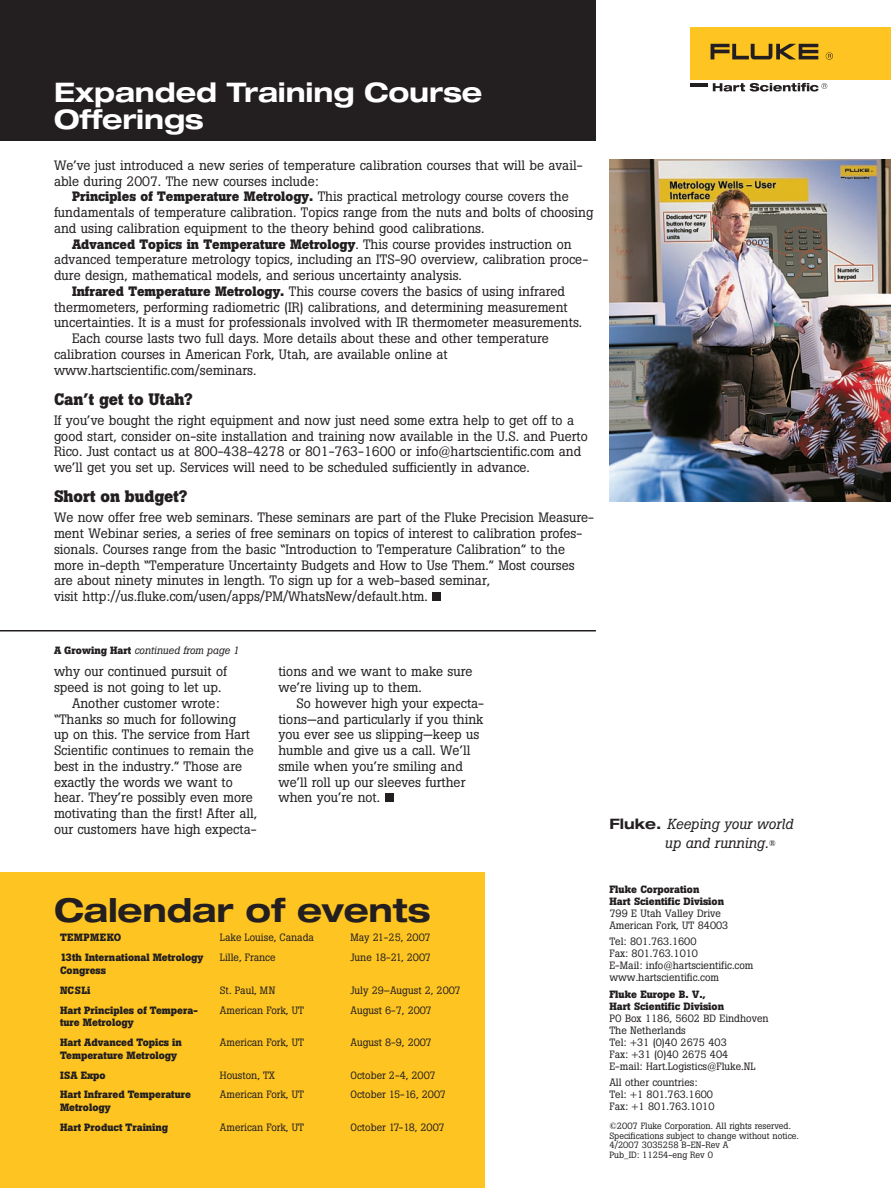
<style>
.page{position:relative;width:891px;height:1188px;background:#fff}
.page>*{position:absolute;margin:0;border:0;box-sizing:border-box;transform-origin:0 0}
.t1{font:700 expanded 33px "Helvetica Neue";letter-spacing:-.005em;color:#231f20}
.t2{font:700 expanded 27px/27px "Helvetica Neue";letter-spacing:-.005em;color:#fff}
.t3{font:700 16.5px "Boton";color:#231f20}
.t4{font:italic 14.4px/18.9px "Boton";color:#231f20}
.t5{font:13.5px/15.8px "Boton";color:#231f20}
.t6{font:700 13.5px "Boton";color:#231f20}
.t7{font:10.5px/12px "Boton";color:#231f20}
.t8{font:700 10.5px/12.6px "Boton";color:#231f20}
.t9{font:italic 10.5px "Boton";color:#231f20}
.t10{font:700 10.5px "Boton";letter-spacing:.05em;color:#231f20}
.t11{font:9px/9.8px "Boton";color:#231f20}
.s1{font-weight:700}
.s2{font-weight:400}
.s3{font-weight:700;font-style:normal}
.s4{font-family:"Helvetica Neue";font-weight:700;font-style:normal;font-stretch:expanded}
.s5{font-size:8.4px}
</style>
<div class="page">
<div style="left:691px;top:27px;width:200px;height:52px;background:#fec422"></div>
<svg style="left:711px;top:44px;width:107px;height:15px"></svg>
<svg style="left:826px;top:52px;width:7px;height:8px"></svg>
<svg style="left:713px;top:83px;width:114px;height:9px"></svg>
<hr style="left:691px;top:83px;width:17px;height:4px;background:#231f20">
<div style="left:0;top:0;width:596px;height:141px;background:#231f20"></div>
<div style="left:0;top:872px;width:485px;height:316px;background:#fec422"></div>
<div style="left:433px;top:592px;width:8px;height:9px;background:#231f20"></div>
<img style="left:609px;top:160px;width:282px;height:342px">
<div style="left:385px;top:794px;width:8px;height:8px;background:#231f20"></div>
<hr style="left:0;top:630px;width:596px;height:2px;background:#231f20">
<h2 class="t2" style="left:54px;top:78px;width:430px">Expanded Training Course<br>Offerings</h2>
<p class="t5" style="left:54px;top:157px;width:530px">We’ve just introduced a new series of temperature calibration courses that will be avail&shy;able during 2007. The new courses include:</p>
<p class="t5" style="left:72px;top:189px;width:498px"><span class="s1">Principles of Temperature Metrology.</span> This practical metrology course covers the</p>
<p class="t5" style="left:54px;top:205px;width:541px">fundamentals of temperature calibration. Topics range from the nuts and bolts of choosing</p>
<p class="t5" style="left:54px;top:220px;width:432px">and using calibration equipment to the theory behind good calibrations.</p>
<p class="t6" style="left:72px;top:236px;width:501px">Advanced Topics in Temperature Metrology<span class="s2">. This course provides instruction on</span></p>
<p class="t5" style="left:54px;top:252px;width:536px">advanced temperature metrology topics, including an ITS-90 overview, calibration proce-</p>
<p class="t5" style="left:54px;top:268px;width:410px">dure design, mathematical models, and serious uncertainty analysis.</p>
<p class="t5" style="left:72px;top:283px;width:495px"><span class="s1">Infrared Temperature Metrology.</span> This course covers the basics of using infrared</p>
<p class="t5" style="left:54px;top:299px;width:515px">thermometers, performing radiometric (IR) calibrations, and determining measurement</p>
<p class="t5" style="left:54px;top:315px;width:530px">uncertainties. It is a must for professionals involved with IR thermometer measurements.</p>
<p class="t5" style="left:72px;top:331px;width:478px">Each course lasts two full days. More details about these and other temperature</p>
<p class="t5" style="left:54px;top:346px;width:395px">calibration courses in American Fork, Utah, are available online at</p>
<p class="t5" style="left:54px;top:362px;width:204px">www.hartscientific.com/seminars.</p>
<p class="t3" style="left:54px;top:389px;width:140px">Can’t get to Utah?</p>
<p class="t5" style="left:54px;top:412px;width:535px">If you’ve bought the right equipment and now just need some extra help to get off to a good start, consider on-site installation and training now available in the U.S. and Puerto Rico. Just contact us at 800-438-4278 or 801-763-1600 or info@hartscientific.com and we’ll get you set up. Services will need to be scheduled sufficiently in advance.</p>
<p class="t3" style="left:54px;top:487px;width:135px">Short on budget?</p>
<p class="t5" style="left:54px;top:510px;width:542px">We now offer free web seminars. These seminars are part of the Fluke Precision Measure&shy;ment Webinar series, a series of free seminars on topics of interest to calibration profes&shy;sionals. Courses range from the basic “Introduction to Temperature Calibration” to the more in-depth “Temperature Uncertainty Budgets and How to Use Them.” Most courses are about ninety minutes in length. To sign up for a web-based seminar,<br>visit http://us.fluke.com/usen/apps/PM/WhatsNew/default.htm.</p>
<p class="t9" style="left:54px;top:644px;width:187px"><span class="s3">A Growing Hart</span> continued from page 1</p>
<p class="t5" style="left:54px;top:664px;width:175px">why our continued pursuit of</p>
<p class="t5" style="left:54px;top:679px;width:169px">speed is not going to let up.</p>
<p class="t5" style="left:72px;top:695px;width:149px">Another customer wrote:</p>
<p class="t5" style="left:54px;top:711px;width:184px">“Thanks so much for following</p>
<p class="t5" style="left:54px;top:727px;width:198px">up on this. The service from Hart</p>
<p class="t5" style="left:54px;top:742px;width:201px">Scientific continues to remain the</p>
<p class="t5" style="left:54px;top:758px;width:190px">best in the industry.” Those are</p>
<p class="t5" style="left:54px;top:774px;width:180px">exactly the words we want to</p>
<p class="t5" style="left:54px;top:790px;width:200px">hear. They’re possibly even more</p>
<p class="t5" style="left:54px;top:805px;width:205px">motivating than the first! After all,</p>
<p class="t5" style="left:54px;top:821px;width:204px">our customers have high expecta-</p>
<p class="t5" style="left:278px;top:664px;width:196px">tions and we want to make sure we’re living up to them.</p>
<p class="t5" style="left:278px;top:695px;width:207px;text-indent:18px">So however high your expecta&shy;tions—and particularly if you think you ever see us slipping—keep us humble and give us a call. We’ll smile when you’re smiling and we’ll roll up our sleeves further when you’re not.</p>
<h1 class="t1" style="left:54px;top:889px;width:378px">Calendar of events</h1>
<p class="t10" style="left:60px;top:932px;width:63px">TEMPMEKO</p>
<p class="t7" style="left:220px;top:932px;width:96px">Lake Louise, Canada</p>
<p class="t7" style="left:350px;top:932px;width:82px">May 21-25, 2007</p>
<p class="t8" style="left:60px;top:951px;width:145px">13th International Metrology<br>Congress</p>
<p class="t7" style="left:220px;top:952px;width:57px">Lille, France</p>
<p class="t7" style="left:350px;top:952px;width:82px">June 18-21, 2007</p>
<p class="t8" style="left:60px;top:984px;width:32px">NCSLi</p>
<p class="t7" style="left:220px;top:984px;width:57px">St. Paul, MN</p>
<p class="t7" style="left:350px;top:984px;width:112px">July 29–August 2, 2007</p>
<p class="t8" style="left:60px;top:1004px;width:139px">Hart Principles of Tempera&shy;ture Metrology</p>
<p class="t7" style="left:220px;top:1004px;width:86px">American Fork, UT</p>
<p class="t7" style="left:350px;top:1004px;width:83px">August 6-7, 2007</p>
<p class="t8" style="left:60px;top:1036px;width:123px">Hart Advanced Topics in<br>Temperature Metrology</p>
<p class="t7" style="left:220px;top:1036px;width:86px">American Fork, UT</p>
<p class="t7" style="left:350px;top:1036px;width:83px">August 8-9, 2007</p>
<p class="t8" style="left:60px;top:1069px;width:47px">ISA Expo</p>
<p class="t7" style="left:220px;top:1069px;width:57px">Houston, TX</p>
<p class="t7" style="left:350px;top:1069px;width:87px">October 2-4, 2007</p>
<p class="t8" style="left:60px;top:1089px;width:133px">Hart Infrared Temperature<br>Metrology</p>
<p class="t7" style="left:220px;top:1089px;width:86px">American Fork, UT</p>
<p class="t7" style="left:350px;top:1089px;width:97px">October 15-16, 2007</p>
<p class="t8" style="left:60px;top:1121px;width:110px">Hart Product Training</p>
<p class="t7" style="left:220px;top:1121px;width:86px">American Fork, UT</p>
<p class="t7" style="left:350px;top:1121px;width:96px">October 17-18, 2007</p>
<p class="t4" style="left:665px;top:815px;width:130px;text-indent:-55px"><span class="s4">Fluke.</span> Keeping your world up and running.<span class="s5">®</span></p>
<p class="t8" style="left:609px;top:883px;width:116px;line-height:12px">Fluke Corporation<br>Hart Scientific Division</p>
<p class="t7" style="left:609px;top:907px;width:121px">799 E Utah Valley Drive<br>American Fork, UT 84003</p>
<p class="t7" style="left:609px;top:936px;width:146px">Tel: 801.763.1600<br>Fax: 801.763.1010<br>E-Mail: info@hartscientific.com www.hartscientific.com</p>
<p class="t8" style="left:609px;top:988px;width:116px;line-height:12px">Fluke Europe B. V.,<br>Hart Scientific Division</p>
<p class="t7" style="left:609px;top:1012px;width:161px">PO Box 1186, 5602 BD Eindhoven<br>The Netherlands<br>Tel: +31 (0)40 2675 403<br>Fax: +31 (0)40 2675 404<br>E-mail: Hart.Logistics@Fluke.NL</p>
<p class="t7" style="left:609px;top:1077px;width:107px">All other countries:<br>Tel: +1 801.763.1600<br>Fax: +1 801.763.1010</p>
<p class="t11" style="left:609px;top:1121px;width:191px">©2007 Fluke Corporation. All rights reserved.<br>Specifications subject to change without notice.<br>4/2007 3035258 B-EN-Rev A<br>Pub_ID: 11254-eng Rev 0</p>
</div>
